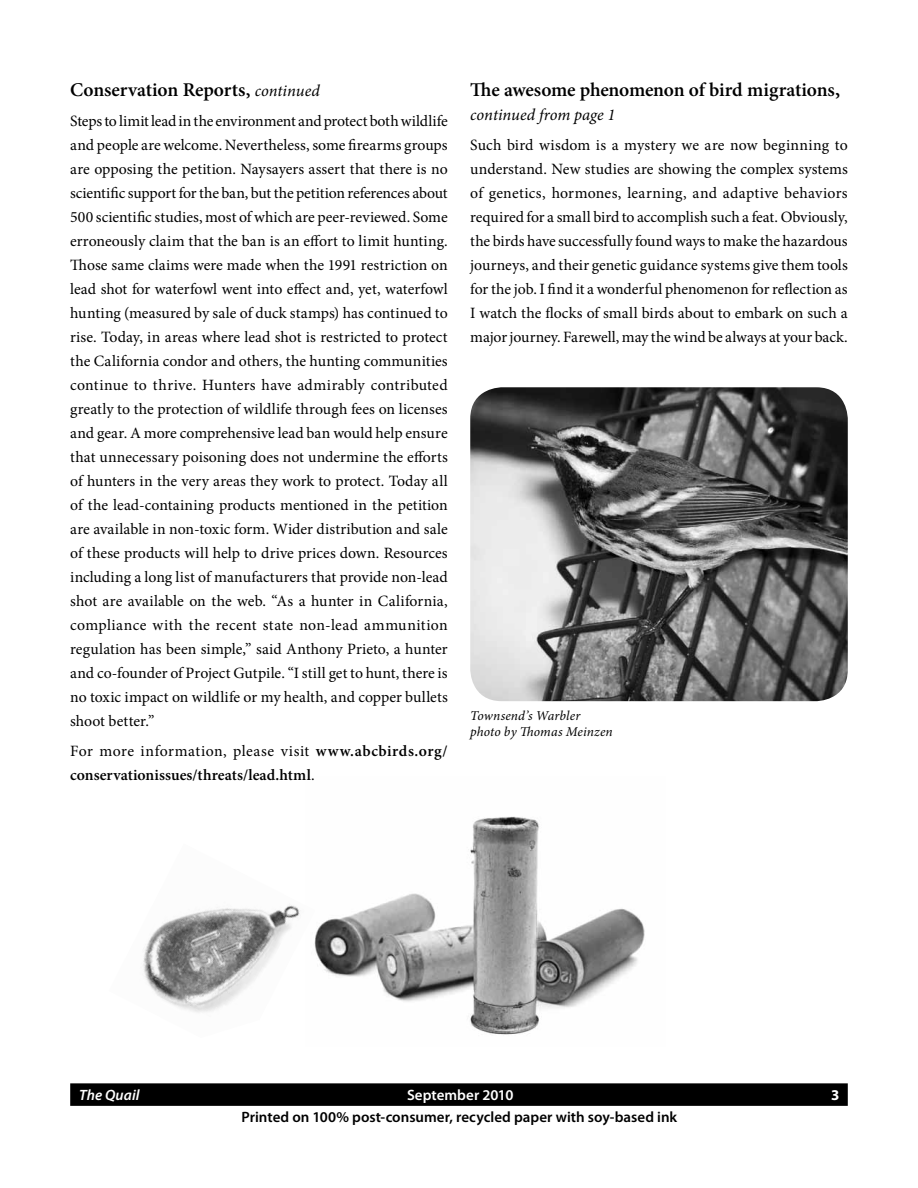
<style>
.page{position:relative;width:918px;height:1188px;background:#fff}
.page>*{position:absolute;margin:0;border:0;box-sizing:border-box;transform-origin:0 0}
.t1{font:600 19.5px "Minion Pro";letter-spacing:-.01em;color:#000}
.t2{font:italic 16.5px "Minion Pro";color:#000}
.t3{font:15.75px/24px "Minion Pro";color:#000;text-align:justify}
.t4{font:600 15.75px/24px "Minion Pro";letter-spacing:.005em;color:#000}
.t5{font:600 15px "Myriad Pro";color:#000}
.t6{font:600 15px "Myriad Pro";letter-spacing:.005em;color:#fff}
.t7{font:italic 600 15px "Myriad Pro";letter-spacing:.005em;color:#fff}
.t8{font:700 15px "Myriad Pro";color:#fff}
.t9{font:italic 13.5px/16.2px "Minion Pro";letter-spacing:.01em;color:#000}
.s1{font-weight:400;font-style:italic;font-size:16.5px}
.s2{font-weight:400}
.s3{font-size:21px}
</style>
<div class="page">
<div style="left:70px;top:1083px;width:778px;height:23px;background:#000"></div>
<img style="left:315px;top:816px;width:330px;height:219px">
<img style="left:143px;top:905px;width:172px;height:108px">
<img style="left:470px;top:387px;width:378px;height:314px">
<p class="t1" style="left:70px;top:76px;width:251px">Conservation Reports, <span class="s1">continued</span></p>
<p class="t3" style="left:70px;top:109px;width:379px">Steps to limit lead in the environment and protect both wildlife and people are welcome. Nevertheless, some firearms groups are opposing the petition. Naysayers assert that there is no scientific support for the ban, but the petition references about 500 scientific studies, most of which are peer-reviewed. Some erroneously claim that the ban is an effort to limit hunting.<br>Those same claims were made when the 1991 restriction on lead shot for waterfowl went into effect and, yet, waterfowl hunting (measured by sale of duck stamps) has continued to rise. Today, in areas where lead shot is restricted to protect the California condor and others, the hunting communities continue to thrive. Hunters have admirably contributed greatly to the protection of wildlife through fees on licenses and gear. A more comprehensive lead ban would help ensure that unnecessary poisoning does not undermine the efforts of hunters in the very areas they work to protect. Today all of the lead-containing products mentioned in the petition are available in non-toxic form. Wider distribution and sale of these products will help to drive prices down. Resources including a long list of manufacturers that provide non-lead shot are available on the web. “As a hunter in California, compliance with the recent state non-lead ammunition regulation has been simple,” said Anthony Prieto, a hunter and co-founder of Project Gutpile. “I still get to hunt, there is no toxic impact on wildlife or my health, and copper bullets shoot better.”</p>
<p class="t4" style="left:70px;top:739px;width:379px"><span class="s2">For more information, please visit</span> www.abcbirds.org/ conservationissues/threats/lead.html<span class="s2">.</span></p>
<p class="t1" style="left:470px;top:76px;width:371px">The awesome phenomenon of bird migrations<span class="s3">,</span></p>
<p class="t2" style="left:470px;top:103px;width:147px">continued from page 1</p>
<p class="t3" style="left:470px;top:133px;width:379px">Such bird wisdom is a mystery we are now beginning to understand. New studies are showing the complex systems of genetics, hormones, learning, and adaptive behaviors required for a small bird to accomplish such a feat. Obviously, the birds have successfully found ways to make the hazardous journeys, and their genetic guidance systems give them tools for the job. I find it a wonderful phenomenon for reflection as I watch the flocks of small birds about to embark on such a major journey. Farewell, may the wind be always at your back.</p>
<p class="t9" style="left:470px;top:708px;width:144px">Townsend’s Warbler photo by Thomas Meinzen</p>
<p class="t7" style="left:79px;top:1085px;width:62px">The Quail</p>
<p class="t6" style="left:407px;top:1085px;width:108px">September 2010</p>
<p class="t8" style="left:831px;top:1085px;width:10px">3</p>
<p class="t5" style="left:241px;top:1108px;width:437px">Printed on 100% post-consumer, recycled paper with soy-based ink</p>
</div>
